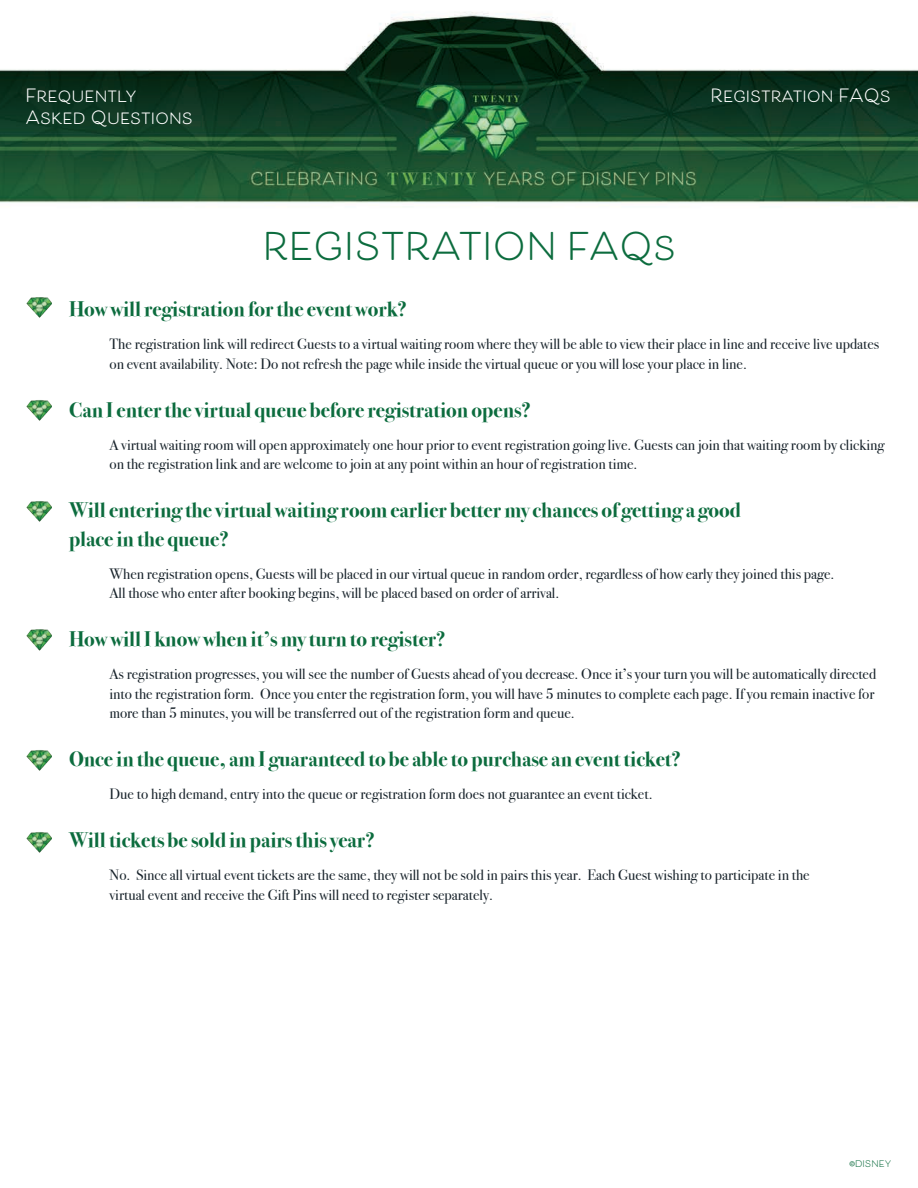
<style>
.page{position:relative;width:918px;height:1188px;background:#fff}
.page>*{position:absolute;margin:0;border:0;box-sizing:border-box;transform-origin:0 0}
.t1{font:700 37.5px "Beloved Sans";color:#0c6c3e}
.t2{font:700 21px/28.5px "Bodoni Svty Two ITCTT";color:#0c6c3e}
.t3{font:700 18px/21.6px "Beloved Sans";color:#fff}
.t4{font:15px/19.5px "Bodoni Svty Two ITCTT";color:#17222a}
.t5{font:700 9px "Beloved Sans";color:#0c6c3e}
</style>
<div class="page">
<img style="left:0;top:12px;width:918px;height:828px">
<img style="left:26px;top:297px;width:25px;height:21px">
<img style="left:26px;top:400px;width:25px;height:21px">
<img style="left:26px;top:501px;width:25px;height:21px">
<img style="left:26px;top:629px;width:25px;height:22px">
<img style="left:26px;top:750px;width:25px;height:21px">
<img style="left:26px;top:832px;width:25px;height:21px">
<p class="t3" style="left:26px;top:85px;width:169px">Frequently<br>Asked Questions</p>
<p class="t3" style="left:711px;top:85px;width:182px">Registration FAQs</p>
<h1 class="t1" style="left:263px;top:225px;width:415px">REGISTRATION FAQs</h1>
<h2 class="t2" style="left:69px;top:293px;width:339px">How will registration for the event work?</h2>
<p class="t4" style="left:110px;top:333px;width:771px">The registration link will redirect Guests to a virtual waiting room where they will be able to view their place in line and receive live updates on event availability. Note: Do not refresh the page while inside the virtual queue or you will lose your place in line.</p>
<h2 class="t2" style="left:69px;top:394px;width:463px">Can I enter the virtual queue before registration opens?</h2>
<p class="t4" style="left:110px;top:433px;width:777px">A virtual waiting room will open approximately one hour prior to event registration going live. Guests can join that waiting room by clicking on the registration link and are welcome to join at any point within an hour of registration time.</p>
<h2 class="t2" style="left:69px;top:494px;width:673px">Will entering the virtual waiting room earlier better my chances of getting a good place in the queue?</h2>
<p class="t4" style="left:110px;top:562px;width:727px">When registration opens, Guests will be placed in our virtual queue in random order, regardless of how early they joined this page.<br>All those who enter after booking begins, will be placed based on order of arrival.</p>
<h2 class="t2" style="left:69px;top:623px;width:378px">How will I know when it’s my turn to register?</h2>
<p class="t4" style="left:110px;top:663px;width:768px;text-align:justify">As registration progresses, you will see the number of Guests ahead of you decrease. Once it’s your turn you will be automatically directed into the registration form. Once you enter the registration form, you will have 5 minutes to complete each page. If you remain inactive for more than 5 minutes, you will be transferred out of the registration form and queue.</p>
<h2 class="t2" style="left:69px;top:743px;width:613px">Once in the queue, am I guaranteed to be able to purchase an event ticket?</h2>
<p class="t4" style="left:110px;top:783px;width:545px">Due to high demand, entry into the queue or registration form does not guarantee an event ticket.</p>
<h2 class="t2" style="left:69px;top:824px;width:307px">Will tickets be sold in pairs this year?</h2>
<p class="t4" style="left:110px;top:864px;width:702px">No. Since all virtual event tickets are the same, they will not be sold in pairs this year. Each Guest wishing to participate in the virtual event and receive the Gift Pins will need to register separately.</p>
<p class="t5" style="left:850px;top:1159px;width:43px">©DISNEY</p>
</div>
